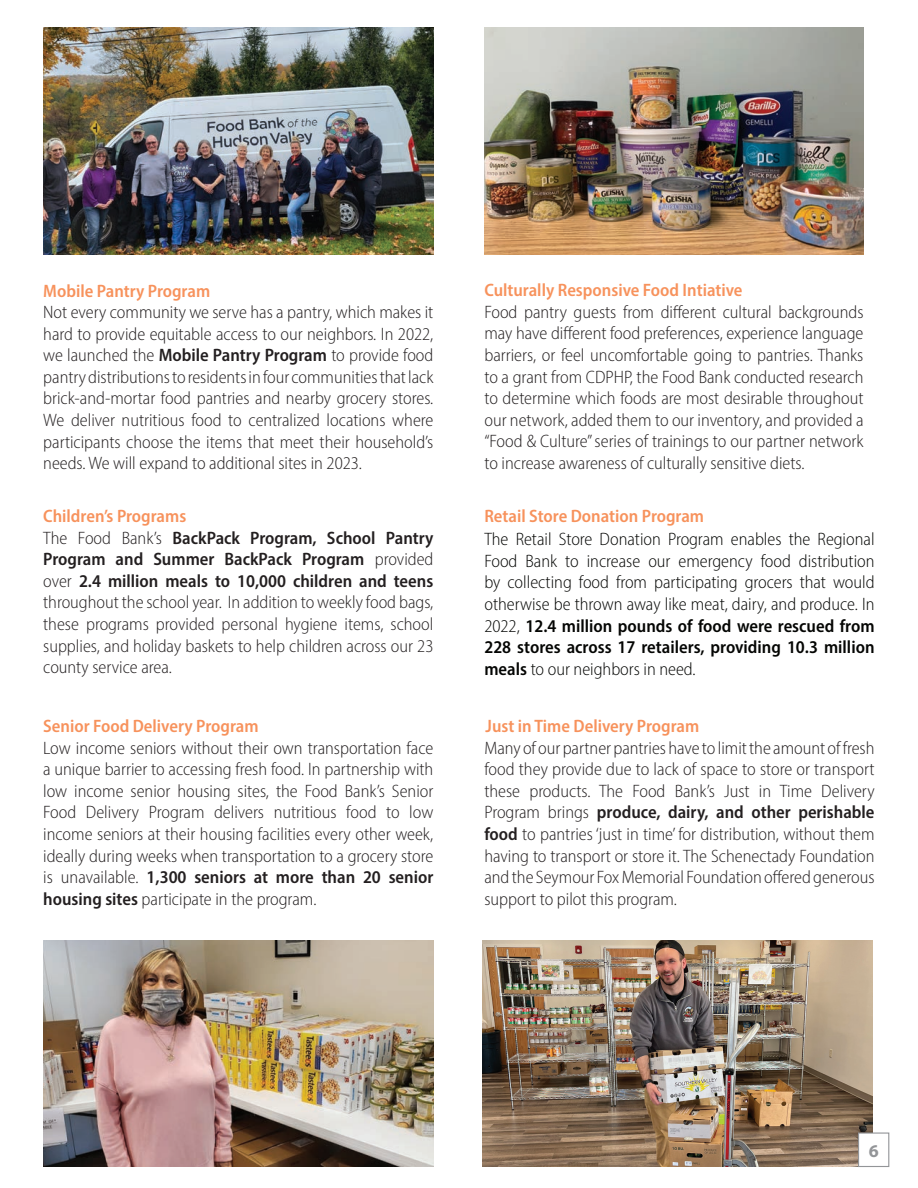
<style>
.page{position:relative;width:918px;height:1188px;background:#fff}
.page>*{position:absolute;margin:0;border:0;box-sizing:border-box;transform-origin:0 0}
.t1{font:300 semi-condensed 18px/21.6px "Myriad Pro";color:#231f20;text-align:justify}
.t2{font:300 semi-condensed 18px/21.6px "Myriad Pro";color:#040503;text-align:justify}
.t3{font:600 semi-condensed 18px "Myriad Pro";color:#f7925c}
.t4{font:700 18px "Myriad Pro";color:#939598}
.s1{font-weight:600}
</style>
<div class="page">
<img style="left:43px;top:941px;width:390px;height:225px">
<img style="left:482px;top:941px;width:390px;height:225px">
<img style="left:484px;top:28px;width:379px;height:226px">
<img style="left:43px;top:28px;width:390px;height:226px">
<div style="left:859px;top:1133px;width:30px;height:33px;background:#fff"></div>
<div style="left:858px;top:1132px;width:31px;height:35px;border:1px solid #939598"></div>
<p class="t3" style="left:43px;top:280px;width:168px">Mobile Pantry Program</p>
<p class="t1" style="left:43px;top:301px;width:392px">Not every community we serve has a pantry, which makes it hard to provide equitable access to our neighbors. In 2022, we launched the <span class="s1">Mobile Pantry Program</span> to provide food pantry distributions to residents in four communities that lack brick-and-mortar food pantries and nearby grocery stores.<br>We deliver nutritious food to centralized locations where participants choose the items that meet their household’s needs. We will expand to additional sites in 2023.</p>
<p class="t3" style="left:43px;top:505px;width:145px">Children’s Programs</p>
<p class="t1" style="left:43px;top:527px;width:392px">The Food Bank’s <span class="s1">BackPack Program, School Pantry Program and Summer BackPack Program</span> provided over <span class="s1">2.4 million meals to 10,000 children and teens </span>throughout the school year. In addition to weekly food bags, these programs provided personal hygiene items, school supplies, and holiday baskets to help children across our 23 county service area.</p>
<p class="t3" style="left:43px;top:715px;width:217px">Senior Food Delivery Program</p>
<p class="t1" style="left:43px;top:737px;width:392px">Low income seniors without their own transportation face a unique barrier to accessing fresh food. In partnership with low income senior housing sites, the Food Bank’s Senior Food Delivery Program delivers nutritious food to low income seniors at their housing facilities every other week, ideally during weeks when transportation to a grocery store is unavailable. <span class="s1">1,300 seniors at more than 20 senior housing sites</span> participate in the program.</p>
<p class="t3" style="left:484px;top:279px;width:260px">Culturally Responsive Food Intiative</p>
<p class="t1" style="left:484px;top:301px;width:381px">Food pantry guests from different cultural backgrounds may have different food preferences, experience language barriers, or feel uncomfortable going to pantries. Thanks to a grant from CDPHP, the Food Bank conducted research to determine which foods are most desirable throughout our network, added them to our inventory, and provided a “Food &amp; Culture” series of trainings to our partner network to increase awareness of culturally sensitive diets.</p>
<p class="t3" style="left:484px;top:505px;width:221px">Retail Store Donation Program</p>
<p class="t2" style="left:484px;top:528px;width:392px">The Retail Store Donation Program enables the Regional Food Bank to increase our emergency food distribution by collecting food from participating grocers that would otherwise be thrown away like meat, dairy, and produce. In 2022, <span class="s1">12.4 million pounds of food were rescued from 228 stores across 17 retailers, providing 10.3 million meals</span> to our neighbors in need.</p>
<p class="t3" style="left:486px;top:715px;width:215px">Just in Time Delivery Program</p>
<p class="t1" style="left:484px;top:737px;width:392px">Many of our partner pantries have to limit the amount of fresh food they provide due to lack of space to store or transport these products. The Food Bank’s Just in Time Delivery Program brings <span class="s1">produce, dairy, and other perishable food</span> to pantries ‘just in time’ for distribution, without them having to transport or store it. The Schenectady Foundation and the Seymour Fox Memorial Foundation offered generous support to pilot this program.</p>
<p class="t4" style="left:869px;top:1139px;width:11px">6</p>
</div>
